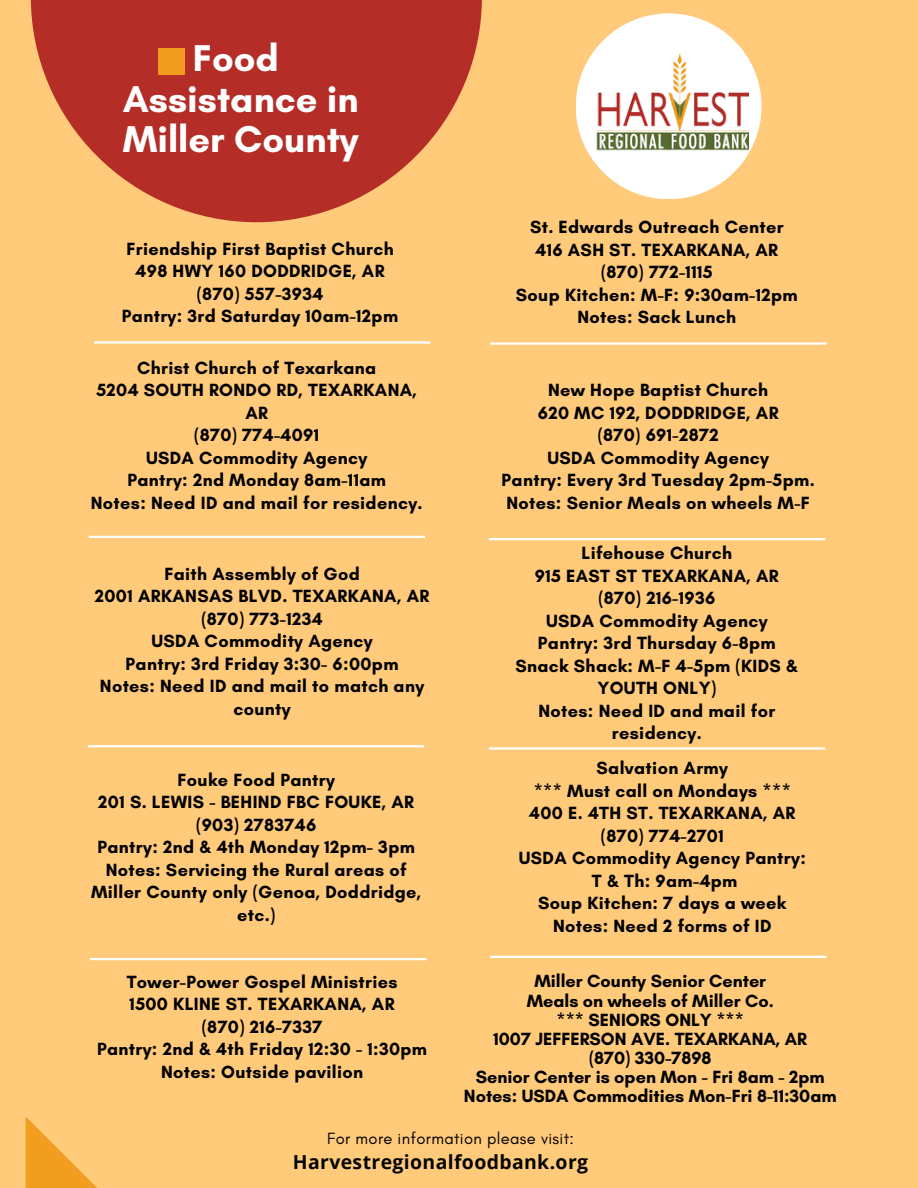
<style>
.page{position:relative;width:918px;height:1188px;background:#ffca7a}
.page>*{position:absolute;margin:0;border:0;box-sizing:border-box;transform-origin:0 0}
.t1{font:700 37.95px/40.5px "Glacial Indifference";color:#fff;text-align:center}
.t2{font:700 19.35px "Open Sans";letter-spacing:.02em;color:#050504}
.t3{font:700 18px/22.5px "Glacial Indifference";letter-spacing:.02em;color:#000;text-align:center}
.t4{font:700 18px/19.2px "Glacial Indifference";color:#000;text-align:center}
.t5{font:16.5px "Glacial Indifference";letter-spacing:.02em;color:#000}
</style>
<div class="page">
<svg style="left:31px;top:0;width:451px;height:222px;fill:#b42d27"></svg>
<div style="left:158px;top:48px;width:27px;height:27px;background:#f19d1f"></div>
<svg style="left:26px;top:1117px;width:71px;height:71px"></svg>
<div style="left:576px;top:13px;width:186px;height:186px;background:#fff;border-radius:50%"></div>
<img style="left:589px;top:43px;width:160px;height:115px">
<hr style="left:94px;top:341px;width:337px;height:3px;background:#fff">
<hr style="left:89px;top:536px;width:336px;height:2px;background:#fff">
<hr style="left:490px;top:342px;width:337px;height:3px;background:#fff">
<hr style="left:489px;top:538px;width:336px;height:2px;background:#fff">
<hr style="left:88px;top:745px;width:336px;height:2px;background:#fff">
<hr style="left:489px;top:747px;width:336px;height:3px;background:#fff">
<hr style="left:90px;top:958px;width:336px;height:2px;background:#fff">
<hr style="left:490px;top:956px;width:337px;height:2px;background:#fff">
<h1 class="t1" style="left:123px;top:38px;width:238px">Food<br>Assistance in<br>Miller County</h1>
<p class="t3" style="left:122px;top:237px;width:278px">Friendship First Baptist Church<br>498 HWY 160 DODDRIDGE, AR (870) 557-3934<br>Pantry: 3rd Saturday 10am-12pm</p>
<p class="t3" style="left:91px;top:356px;width:333px">Christ Church of Texarkana<br>5204 SOUTH RONDO RD, TEXARKANA,<br>AR<br>(870) 774-4091<br>USDA Commodity Agency<br>Pantry: 2nd Monday 8am-11am<br>Notes: Need ID and mail for residency.</p>
<p class="t3" style="left:95px;top:562px;width:336px">Faith Assembly of God<br>2001 ARKANSAS BLVD. TEXARKANA, AR (870) 773-1234<br>USDA Commodity Agency<br>Pantry: 3rd Friday 3:30- 6:00pm<br>Notes: Need ID and mail to match any county</p>
<p class="t3" style="left:91px;top:768px;width:332px">Fouke Food Pantry<br>201 S. LEWIS - BEHIND FBC FOUKE, AR (903) 2783746<br>Pantry: 2nd &amp; 4th Monday 12pm- 3pm<br>Notes: Servicing the Rural areas of<br>Miller County only (Genoa, Doddridge, etc.)</p>
<p class="t3" style="left:97px;top:970px;width:332px">Tower-Power Gospel Ministries<br>1500 KLINE ST. TEXARKANA, AR<br>(870) 216-7337<br>Pantry: 2nd &amp; 4th Friday 12:30 - 1:30pm<br>Notes: Outside pavilion</p>
<p class="t3" style="left:516px;top:216px;width:283px">St. Edwards Outreach Center<br>416 ASH ST. TEXARKANA, AR (870) 772-1115<br>Soup Kitchen: M-F: 9:30am-12pm<br>Notes: Sack Lunch</p>
<p class="t3" style="left:502px;top:379px;width:315px">New Hope Baptist Church<br>620 MC 192, DODDRIDGE, AR<br>(870) 691-2872<br>USDA Commodity Agency<br>Pantry: Every 3rd Tuesday 2pm-5pm.<br>Notes: Senior Meals on wheels M-F</p>
<p class="t3" style="left:515px;top:542px;width:284px">Lifehouse Church<br>915 EAST ST TEXARKANA, AR (870) 216-1936<br>USDA Commodity Agency<br>Pantry: 3rd Thursday 6-8pm<br>Snack Shack: M-F 4-5pm (KIDS &amp;<br>YOUTH ONLY)<br>Notes: Need ID and mail for residency.</p>
<p class="t3" style="left:519px;top:757px;width:289px">Salvation Army<br>*** Must call on Mondays ***<br>400 E. 4TH ST. TEXARKANA, AR (870) 774-2701<br>USDA Commodity Agency Pantry:<br>T &amp; Th: 9am-4pm<br>Soup Kitchen: 7 days a week<br>Notes: Need 2 forms of ID</p>
<p class="t4" style="left:464px;top:972px;width:374px">Miller County Senior Center<br>Meals on wheels of Miller Co.<br>*** SENIORS ONLY ***<br>1007 JEFFERSON AVE. TEXARKANA, AR<br>(870) 330-7898<br>Senior Center is open Mon - Fri 8am - 2pm<br>Notes: USDA Commodities Mon-Fri 8-11:30am</p>
<p class="t5" style="left:327px;top:1128px;width:248px">For more information please visit:</p>
<p class="t2" style="left:293px;top:1149px;width:297px">Harvestregionalfoodbank.org</p>
</div>
